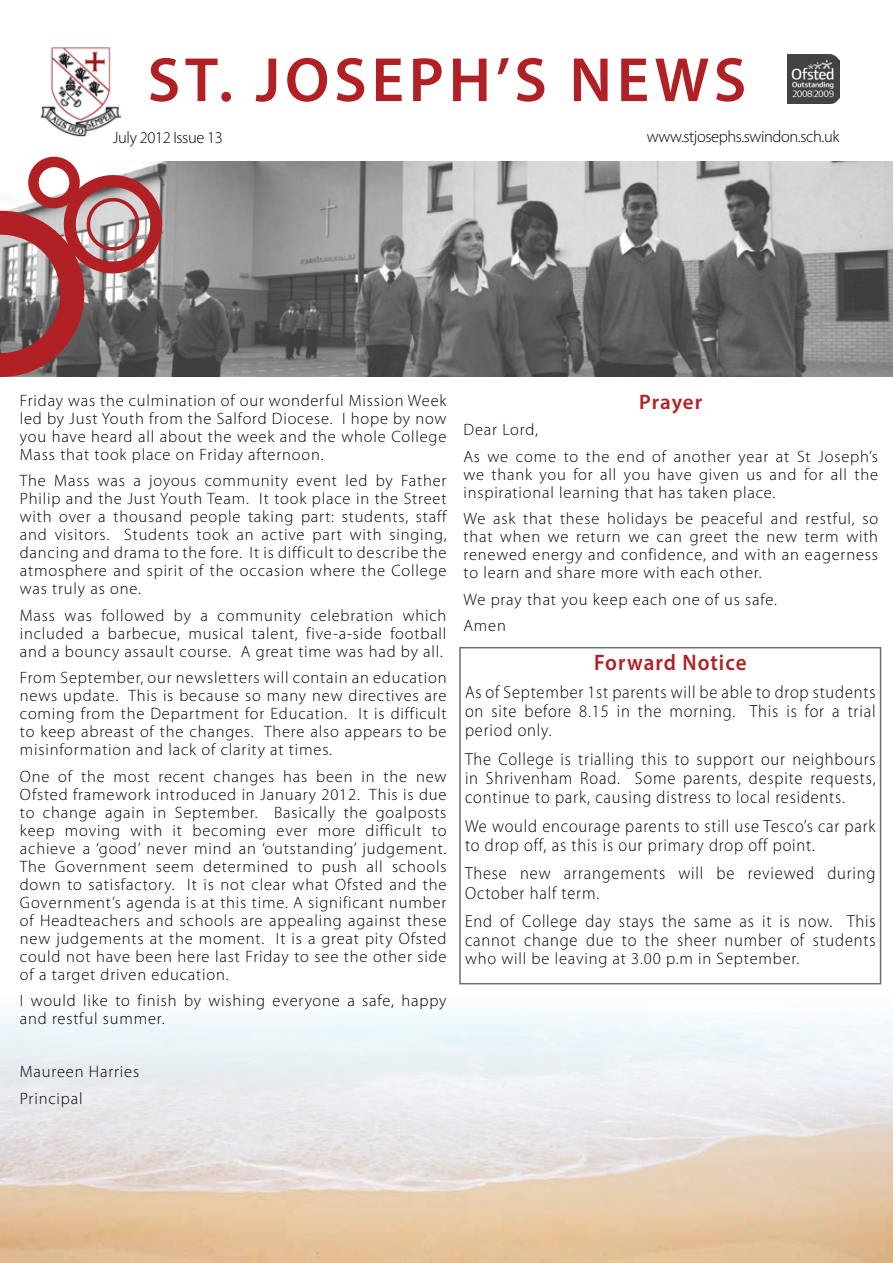
<style>
.page{position:relative;width:893px;height:1263px;background:#fff}
.page>*{position:absolute;margin:0;border:0;box-sizing:border-box;transform-origin:0 0}
.t1{font:600 63px "Myriad Pro";letter-spacing:.075em;color:#b12024}
.t2{font:600 22.5px "Myriad Pro";letter-spacing:.05em;color:#b12024;scale:.93 1}
.t3{font:600 21px "Myriad Pro";letter-spacing:.04em;color:#b12024}
.t4{font:300 17.7px/19.2px "Myriad Pro";letter-spacing:.05em;color:#000;scale:.93 1}
.t5{font:300 16.5px/18px "Myriad Pro";letter-spacing:.05em;color:#000;text-align:justify}
.t6{font:300 16.5px "Myriad Pro";letter-spacing:-.025em;color:#000}
</style>
<div class="page">
<img style="left:36px;top:162px;width:857px;height:215px">
<img style="left:40px;top:47px;width:81px;height:90px">
<img style="left:788px;top:54px;width:51px;height:50px">
<div style="left:28px;top:157px;width:52px;height:51px;border:10px solid #b12024;border-radius:50%"></div>
<svg style="left:0;top:164px;width:173px;height:213px;background:#9e7576"></svg>
<div style="left:459px;top:647px;width:422px;height:337px;border:2px solid #6f6f6f"></div>
<h1 class="t1" style="left:148px;top:40px;width:600px">ST. JOSEPH’S NEWS</h1>
<p class="t6" style="left:113px;top:128px;width:111px">July 2012 Issue 13</p>
<p class="t6" style="left:647px;top:128px;width:194px">www.stjosephs.swindon.sch.uk</p>
<p class="t5" style="left:20px;top:391px;width:428px">Friday was the culmination of our wonderful Mission Week led by Just Youth from the Salford Diocese. I hope by now you have heard all about the week and the whole College Mass that took place on Friday afternoon.</p>
<p class="t5" style="left:20px;top:472px;width:428px">The Mass was a joyous community event led by Father Philip and the Just Youth Team. It took place in the Street with over a thousand people taking part: students, staff and visitors. Students took an active part with singing, dancing and drama to the fore. It is difficult to describe the atmosphere and spirit of the occasion where the College was truly as one.</p>
<p class="t5" style="left:20px;top:606px;width:428px">Mass was followed by a community celebration which included a barbecue, musical talent, five-a-side football and a bouncy assault course. A great time was had by all.</p>
<p class="t5" style="left:20px;top:669px;width:428px">From September, our newsletters will contain an education news update. This is because so many new directives are coming from the Department for Education. It is difficult to keep abreast of the changes. There also appears to be misinformation and lack of clarity at times.</p>
<p class="t5" style="left:20px;top:767px;width:428px">One of the most recent changes has been in the new Ofsted framework introduced in January 2012. This is due to change again in September. Basically the goalposts keep moving with it becoming ever more difficult to achieve a ‘good’ never mind an ‘outstanding’ judgement.<br>The Government seem determined to push all schools down to satisfactory. It is not clear what Ofsted and the Government’s agenda is at this time. A significant number of Headteachers and schools are appealing against these new judgements at the moment. It is a great pity Ofsted could not have been here last Friday to see the other side of a target driven education.</p>
<p class="t5" style="left:20px;top:992px;width:428px">I would like to finish by wishing everyone a safe, happy and restful summer.</p>
<p class="t3" style="left:639px;top:388px;width:65px">Prayer</p>
<p class="t5" style="left:463px;top:417px;width:416px;line-height:26.5px">Dear Lord,<br>As we come to the end of another year at St Joseph’s</p>
<p class="t5" style="left:463px;top:466px;width:416px">we thank you for all you have given us and for all the inspirational learning that has taken place.</p>
<p class="t5" style="left:463px;top:510px;width:416px">We ask that these holidays be peaceful and restful, so that when we return we can greet the new term with renewed energy and confidence, and with an eagerness to learn and share more with each other.</p>
<p class="t5" style="left:463px;top:586px;width:315px;line-height:26.5px">We pray that you keep each one of us safe.<br>Amen</p>
<h2 class="t2" style="left:594px;top:648px;width:165px">Forward Notice</h2>
<p class="t4" style="left:465px;top:683px;width:443px;text-align:justify">As of September 1st parents will be able to drop students on site before 8.15 in the morning. This is for a trial period only.</p>
<p class="t4" style="left:465px;top:750px;width:443px;text-align:justify">The College is trialling this to support our neighbours in Shrivenham Road. Some parents, despite requests, continue to park, causing distress to local residents.</p>
<p class="t4" style="left:465px;top:816px;width:443px">We would encourage parents to still use Tesco’s car park to drop off, as this is our primary drop off point.</p>
<p class="t4" style="left:465px;top:864px;width:443px">These new arrangements will be reviewed during<br>October half term.</p>
<p class="t4" style="left:465px;top:912px;width:443px">End of College day stays the same as it is now. This cannot change due to the sheer number of students</p>
<p class="t5" style="left:465px;top:950px;width:336px">who will be leaving at 3.00 p.m in September.</p>
<p class="t5" style="left:20px;top:1059px;width:121px;line-height:26.5px">Maureen Harries<br>Principal</p>
</div>
